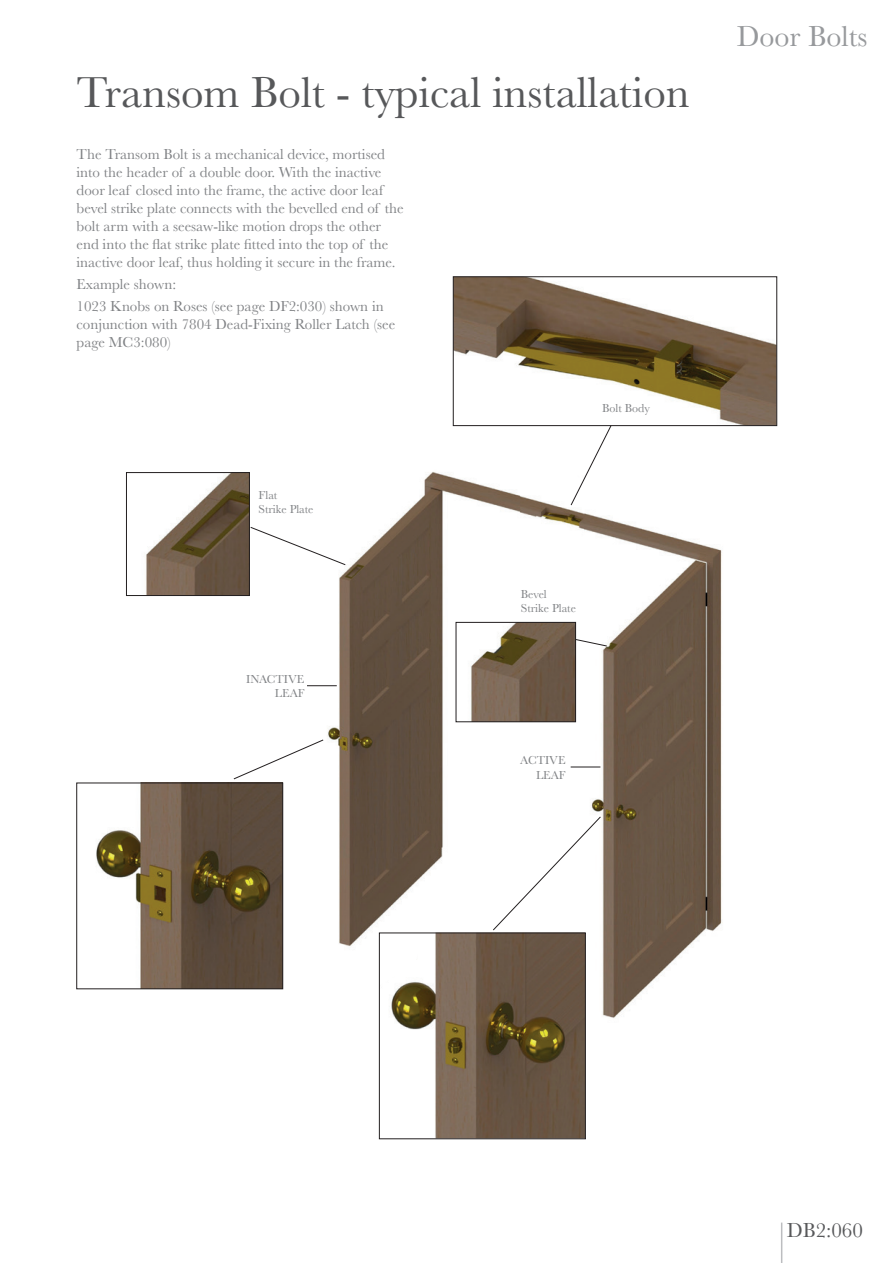
<style>
.page{position:relative;width:893px;height:1263px;background:#fff}
.page>*{position:absolute;margin:0;border:0;box-sizing:border-box;transform-origin:0 0}
.t1{font:45px "Baskerville";color:#57585a}
.t2{font:30px "Baskerville";color:#97999c}
.t3{font:21px "Baskerville";color:#57585a}
.t4{font:15px/18px "Baskerville";color:#808285}
.t5{font:12px/14.4px "Baskerville";color:#808285}
</style>
<div class="page">
<img style="left:323px;top:422px;width:224px;height:543px">
<hr style="left:781px;top:1222px;width:1px;height:41px;background:#bcbdc0">
<img style="left:557px;top:513px;width:166px;height:505px">
<img style="left:455px;top:279px;width:320px;height:145px">
<img style="left:96px;top:785px;width:185px;height:202px">
<div style="left:77px;top:783px;width:206px;height:206px;border:1px solid #231f20"></div>
<img style="left:146px;top:474px;width:102px;height:120px">
<div style="left:126px;top:472px;width:124px;height:124px;border:1px solid #231f20"></div>
<svg style="left:576px;top:639px;width:32px;height:8px"></svg>
<svg style="left:492px;top:816px;width:109px;height:115px"></svg>
<svg style="left:233px;top:739px;width:91px;height:41px"></svg>
<img style="left:464px;top:624px;width:110px;height:96px">
<div style="left:456px;top:622px;width:120px;height:100px;border:1px solid #231f20"></div>
<div style="left:453px;top:277px;width:324px;height:149px;border:1px solid #231f20"></div>
<svg style="left:571px;top:767px;width:29px;height:1px"></svg>
<hr style="left:307px;top:685px;width:30px;height:1px;background:#231f20">
<svg style="left:250px;top:526px;width:96px;height:39px"></svg>
<img style="left:520px;top:474px;width:66px;height:66px">
<svg style="left:570px;top:425px;width:42px;height:81px"></svg>
<img style="left:379px;top:932px;width:206px;height:205px">
<div style="left:379px;top:933px;width:207px;height:206px;border:1px solid #231f20"></div>
<h1 class="t1" style="left:77px;top:64px;width:615px">Transom Bolt - typical installation</h1>
<p class="t4" style="left:77px;top:145px;width:329px">The Transom Bolt is a mechanical device, mortised into the header of a double door. With the inactive door leaf closed into the frame, the active door leaf bevel strike plate connects with the bevelled end of the bolt arm with a seesaw-like motion drops the other end into the flat strike plate fitted into the top of the inactive door leaf, thus holding it secure in the frame.</p>
<p class="t4" style="left:77px;top:273px;width:309px;line-height:22.2px">Example shown:<br>1023 Knobs on Roses (see page DF2:030) shown in</p>
<p class="t4" style="left:77px;top:316px;width:320px">conjunction with 7804 Dead-Fixing Roller Latch (see page MC3:080)</p>
<p class="t5" style="left:259px;top:488px;width:57px">Flat<br>Strike Plate</p>
<p class="t5" style="left:246px;top:672px;width:60px;text-align:right">INACTIVE<br>LEAF</p>
<p class="t5" style="left:602px;top:401px;width:49px">Bolt Body</p>
<p class="t5" style="left:521px;top:587px;width:57px">Bevel<br>Strike Plate</p>
<p class="t5" style="left:520px;top:753px;width:47px;text-align:right">ACTIVE<br>LEAF</p>
<h2 class="t2" style="left:737px;top:17px;width:132px">Door Bolts</h2>
<h3 class="t3" style="left:787px;top:1217px;width:78px">DB2:060</h3>
</div>
